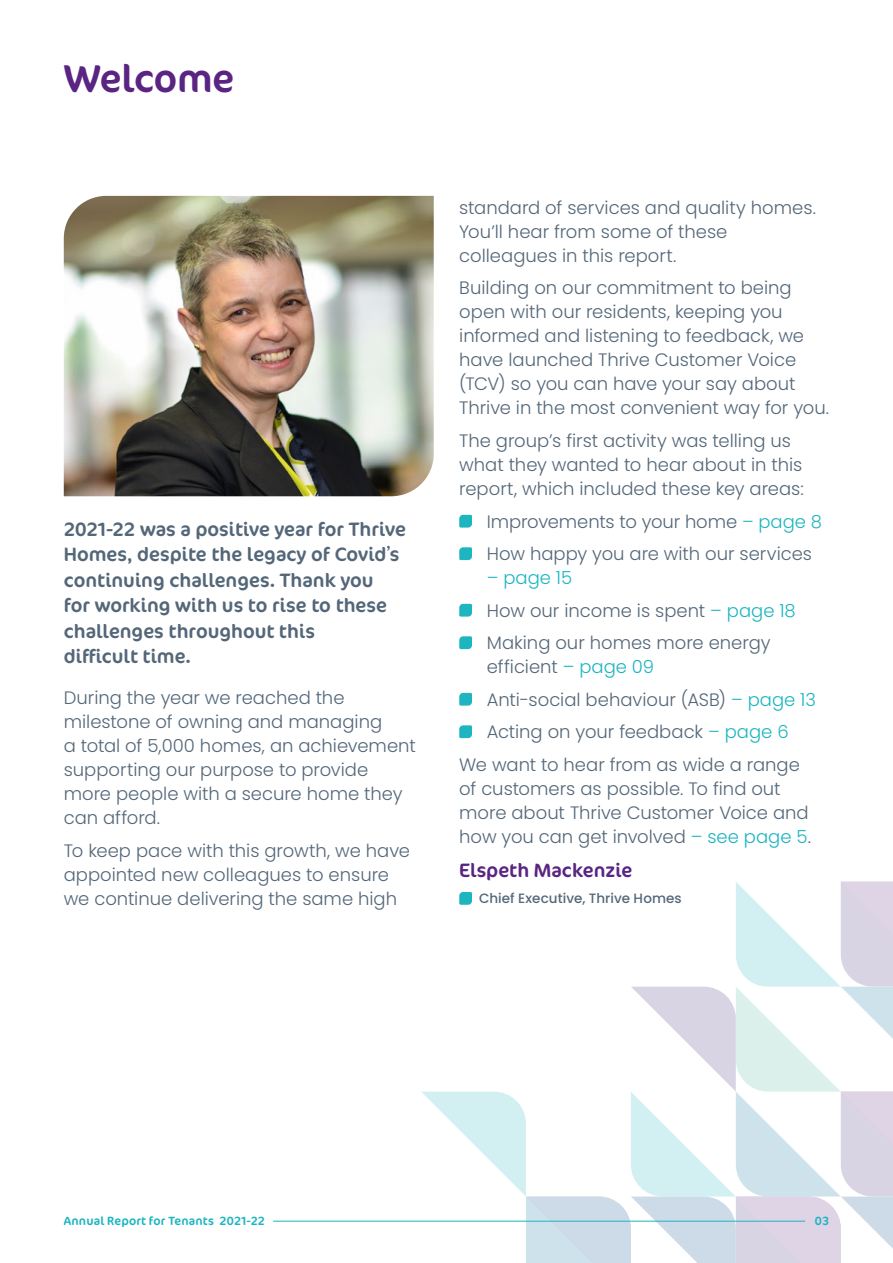
<style>
.page{position:relative;width:893px;height:1263px;background:#fff}
.page>*{position:absolute;margin:0;border:0;box-sizing:border-box;transform-origin:0 0}
.t1{font:39px "Cocon";letter-spacing:-.005em;color:#5a2483}
.t2{font:19.5px/25.5px "Cocon";color:#546779}
.t3{font:19.5px "Cocon";color:#5a2483}
.t4{font:300 18px/24px "Poppins";color:#546779}
.t5{font:500 13.5px "Poppins";letter-spacing:.005em;color:#546779}
.t6{font:12px "Cocon";letter-spacing:.015em;color:#1cb5c0}
.s1{color:#1cb5c0}
</style>
<div class="page">
<svg style="left:459px;top:515px;width:13px;height:13px"></svg>
<svg style="left:459px;top:547px;width:13px;height:13px"></svg>
<svg style="left:459px;top:604px;width:13px;height:13px"></svg>
<svg style="left:459px;top:636px;width:13px;height:13px"></svg>
<svg style="left:459px;top:693px;width:13px;height:13px"></svg>
<svg style="left:459px;top:725px;width:13px;height:13px"></svg>
<svg style="left:421px;top:882px;width:472px;height:381px"></svg>
<img style="left:64px;top:196px;width:370px;height:300px">
<hr style="left:273px;top:1221px;width:532px;height:1px;background:#1cb5c0">
<h1 class="t1" style="left:64px;top:42px;width:172px">Welcome</h1>
<p class="t2" style="left:64px;top:515px;width:344px">2021-22 was a positive year for Thrive<br>Homes, despite the legacy of Covid’s continuing challenges. Thank you<br>for working with us to rise to these challenges throughout this<br>difficult time.</p>
<p class="t4" style="left:64px;top:686px;width:354px">During the year we reached the milestone of owning and managing<br>a total of 5,000 homes, an achievement supporting our purpose to provide more people with a secure home they can afford.</p>
<p class="t4" style="left:64px;top:838px;width:348px">To keep pace with this growth, we have appointed new colleagues to ensure we continue delivering the same high</p>
<p class="t4" style="left:459px;top:196px;width:358px">standard of services and quality homes.<br>You’ll hear from some of these colleagues in this report.</p>
<p class="t4" style="left:459px;top:276px;width:371px">Building on our commitment to being open with our residents, keeping you informed and listening to feedback, we have launched Thrive Customer Voice (TCV) so you can have your say about Thrive in the most convenient way for you.</p>
<p class="t4" style="left:459px;top:429px;width:346px">The group’s first activity was telling us what they wanted to hear about in this report, which included these key areas:</p>
<p class="t4" style="left:487px;top:505px;width:337px;line-height:32.5px">Improvements to your home <span class="s1">– page 8<br></span>How happy you are with our services</p>
<p class="t4" style="left:487px;top:562px;width:311px;line-height:32.5px"><span class="s1">– page 15<br></span>How our income is spent <span class="s1">– page 18<br></span>Making our homes more energy</p>
<p class="t4" style="left:487px;top:655px;width:169px">efficient <span class="s1">– page 09</span></p>
<p class="t4" style="left:487px;top:687px;width:331px">Anti-social behaviour (ASB) <span class="s1">– page 13</span></p>
<p class="t4" style="left:487px;top:720px;width:303px">Acting on your feedback <span class="s1">– page 6</span></p>
<p class="t4" style="left:459px;top:752px;width:342px">We want to hear from as wide a range</p>
<p class="t4" style="left:459px;top:776px;width:353px">of customers as possible. To find out more about Thrive Customer Voice and how you can get involved <span class="s1">– see page 5</span>.</p>
<p class="t3" style="left:459px;top:852px;width:175px">Elspeth Mackenzie</p>
<p class="t5" style="left:479px;top:891px;width:204px">Chief Executive, Thrive Homes</p>
<p class="t6" style="left:64px;top:1209px;width:203px">Annual Report for Tenants 2021-22</p>
<p class="t6" style="left:815px;top:1209px;width:16px">03</p>
</div>
